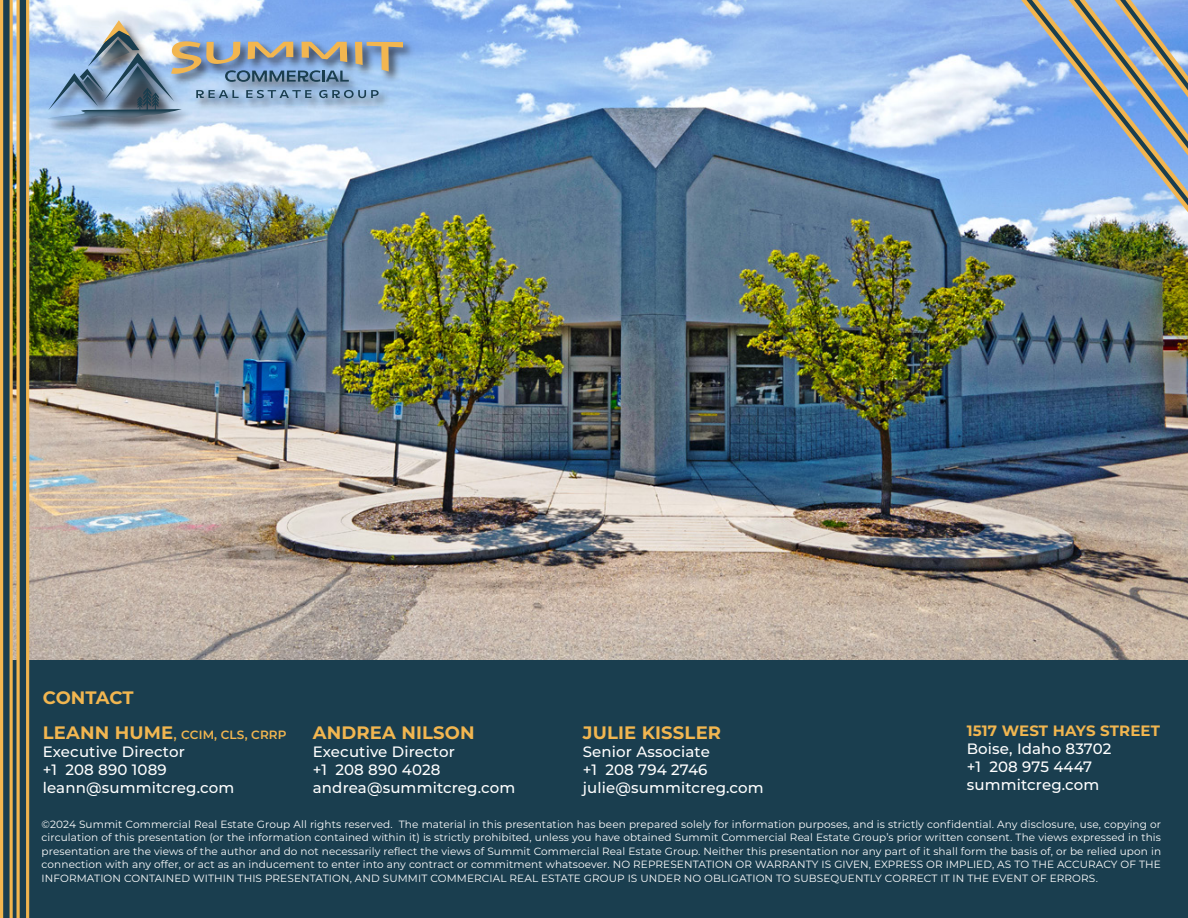
<style>
.page{position:relative;width:1188px;height:918px;background:#fff}
.page>*{position:absolute;margin:0;border:0;box-sizing:border-box;transform-origin:0 0}
.Contact_Info_-_standard{font:700 18px "Montserrat";letter-spacing:.01em;color:#f2b650}
.Contact_Info_-_standard-2{font:700 18px "Montserrat";letter-spacing:-.01em;color:#f2b650}
.Contact_Info_-_standard-3{font:500 15px/18px "Montserrat";letter-spacing:.01em;color:#fff}
.Contact_Info_-_standard-4{font:700 15px "Montserrat";letter-spacing:.01em;color:#f2b650}
.Contact_Info_-_standard-5{font:600 12px "Montserrat";letter-spacing:.01em;color:#f2b650}
.t1{font:10.5px/13.5px "Montserrat";letter-spacing:.01em;color:#fff;text-align:justify}
.s1{font-weight:700;font-size:18px}
.s2{font-weight:500;font-size:15px}
</style>
<div class="page">
<img style="left:13px;top:0;width:1175px;height:661px">
<div style="left:0;top:661px;width:1188px;height:257px;background:#1a3e4f"></div>
<img style="left:978px;top:0;width:210px;height:278px">
<img style="left:990px;top:0;width:198px;height:266px">
<svg style="left:1025px;top:0;width:163px;height:242px;background:#8ca8ca"></svg>
<div style="left:45px;top:19px;width:370px;height:114px;background:#231f20;opacity:.75"></div>
<svg style="left:46px;top:19px;width:357px;height:102px;background:#94acc6"></svg>
<div style="left:0;top:0;width:13px;height:918px;background:#f2b650"></div>
<div style="left:3px;top:0;width:7px;height:918px;background:#1a3e4f"></div>
<svg style="left:16px;top:0;width:13px;height:918px;background:#dcab52"></svg>
<div style="left:20px;top:0;width:6px;height:918px;background:#1a3e4f"></div>
<p class="Contact_Info_-_standard-2" style="left:43px;top:685px;width:92px">CONTACT</p>
<p class="Contact_Info_-_standard-4" style="left:967px;top:720px;width:195px">1517 WEST HAYS STREET</p>
<p class="Contact_Info_-_standard-3" style="left:967px;top:739px;width:146px">Boise, Idaho 83702</p>
<p class="Contact_Info_-_standard-3" style="left:967px;top:757px;width:127px">+1 208 975 4447</p>
<p class="Contact_Info_-_standard-3" style="left:967px;top:775px;width:134px">summitcreg.com</p>
<p class="Contact_Info_-_standard" style="left:583px;top:719px;width:140px">JULIE KISSLER</p>
<p class="Contact_Info_-_standard-3" style="left:583px;top:742px;width:129px">Senior Associate</p>
<p class="Contact_Info_-_standard-3" style="left:583px;top:760px;width:182px">+1 208 794 2746 julie@summitcreg.com</p>
<p class="t1" style="left:42px;top:817px;width:1121px">©2024 Summit Commercial Real Estate Group All rights reserved. The material in this presentation has been prepared solely for information purposes, and is strictly confidential. Any disclosure, use, copying or circulation of this presentation (or the information contained within it) is strictly prohibited, unless you have obtained Summit Commercial Real Estate Group’s prior written consent. The views expressed in this presentation are the views of the author and do not necessarily reflect the views of Summit Commercial Real Estate Group. Neither this presentation nor any part of it shall form the basis of, or be relied upon in connection with any offer, or act as an inducement to enter into any contract or commitment whatsoever. NO REPRESENTATION OR WARRANTY IS GIVEN, EXPRESS OR IMPLIED, AS TO THE ACCURACY OF THE INFORMATION CONTAINED WITHIN THIS PRESENTATION, AND SUMMIT COMMERCIAL REAL ESTATE GROUP IS UNDER NO OBLIGATION TO SUBSEQUENTLY CORRECT IT IN THE EVENT OF ERRORS.</p>
<p class="Contact_Info_-_standard" style="left:313px;top:719px;width:164px">ANDREA NILSON</p>
<p class="Contact_Info_-_standard-3" style="left:313px;top:742px;width:144px">Executive Director</p>
<p class="Contact_Info_-_standard-3" style="left:313px;top:760px;width:204px">+1 208 890 4028 andrea@summitcreg.com</p>
<p class="Contact_Info_-_standard-5" style="left:43px;top:726px;width:245px"><span class="s1">LEANN HUME</span><span class="s2">,</span> CCIM, CLS, CRRP</p>
<p class="Contact_Info_-_standard-3" style="left:43px;top:742px;width:144px">Executive Director</p>
<p class="Contact_Info_-_standard-3" style="left:43px;top:760px;width:193px">+1 208 890 1089 leann@summitcreg.com</p>
</div>
